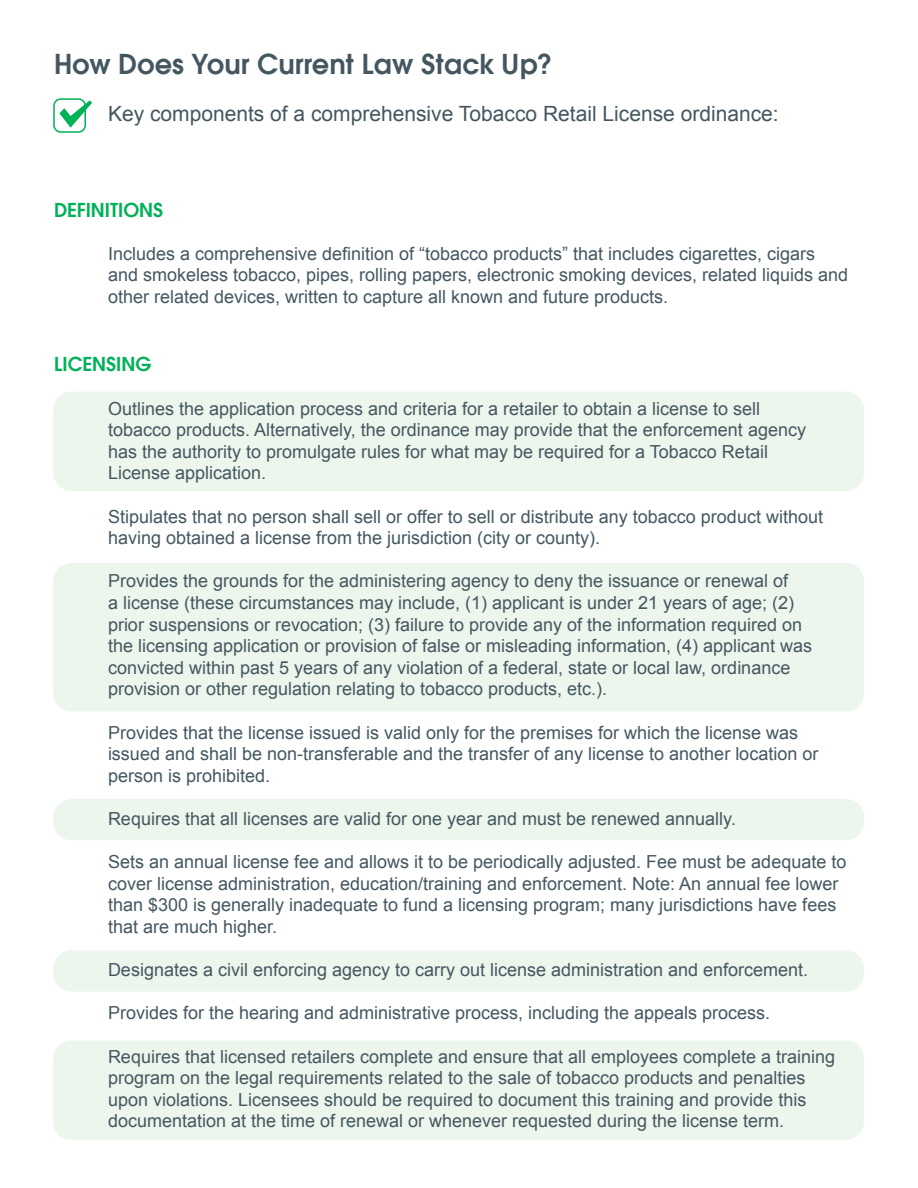
<style>
.page{position:relative;width:918px;height:1188px;background:#fff}
.page>*{position:absolute;margin:0;border:0;box-sizing:border-box;transform-origin:0 0}
.t1{font:600 30px "Avant Garde ITC";color:#445761}
.t2{font:21px "Arial";color:#445761}
.t3{font:600 21px "Avant Garde ITC";color:#00b158}
.t4{font:18px/21.6px "Arial";color:#445761}
</style>
<div class="page">
<div style="left:53px;top:1041px;width:811px;height:99px;background:#edf6ec;border-radius:18px"></div>
<div style="left:53px;top:392px;width:811px;height:99px;background:#edf6ec;border-radius:18px"></div>
<div style="left:53px;top:563px;width:811px;height:149px;background:#edf6ec;border-radius:18px"></div>
<div style="left:53px;top:799px;width:811px;height:41px;background:#edf6ec;border-radius:18px"></div>
<div style="left:53px;top:951px;width:811px;height:41px;background:#edf6ec;border-radius:18px"></div>
<svg style="left:59px;top:100px;width:33px;height:28px"></svg>
<div style="left:53px;top:98px;width:33px;height:35px;border:2px solid #00b158;border-radius:7px"></div>
<h1 class="t1" style="left:54px;top:46px;width:499px">How Does Your Current Law Stack Up?</h1>
<p class="t2" style="left:108px;top:100px;width:672px">Key components of a comprehensive Tobacco Retail License ordinance:</p>
<p class="t3" style="left:54px;top:197px;width:111px">DEFINITIONS</p>
<p class="t4" style="left:108px;top:243px;width:742px">Includes a comprehensive definition of “tobacco products” that includes cigarettes, cigars and smokeless tobacco, pipes, rolling papers, electronic smoking devices, related liquids and other related devices, written to capture all known and future products.</p>
<p class="t3" style="left:54px;top:352px;width:99px">LICENSING</p>
<p class="t4" style="left:108px;top:398px;width:700px">Outlines the application process and criteria for a retailer to obtain a license to sell tobacco products. Alternatively, the ordinance may provide that the enforcement agency has the authority to promulgate rules for what may be required for a Tobacco Retail License application.</p>
<p class="t4" style="left:108px;top:506px;width:717px">Stipulates that no person shall sell or offer to sell or distribute any tobacco product without having obtained a license from the jurisdiction (city or county).</p>
<p class="t4" style="left:108px;top:571px;width:706px">Provides the grounds for the administering agency to deny the issuance or renewal of<br>a license (these circumstances may include, (1) applicant is under 21 years of age; (2) prior suspensions or revocation; (3) failure to provide any of the information required on the licensing application or provision of false or misleading information, (4) applicant was convicted within past 5 years of any violation of a federal, state or local law, ordinance provision or other regulation relating to tobacco products, etc.).</p>
<p class="t4" style="left:108px;top:722px;width:712px">Provides that the license issued is valid only for the premises for which the license was issued and shall be non-transferable and the transfer of any license to another location or person is prohibited.</p>
<p class="t4" style="left:108px;top:808px;width:630px">Requires that all licenses are valid for one year and must be renewed annually.</p>
<p class="t4" style="left:108px;top:851px;width:740px">Sets an annual license fee and allows it to be periodically adjusted. Fee must be adequate to cover license administration, education/training and enforcement. Note: An annual fee lower than $300 is generally inadequate to fund a licensing program; many jurisdictions have fees that are much higher.</p>
<p class="t4" style="left:108px;top:959px;width:702px">Designates a civil enforcing agency to carry out license administration and enforcement.</p>
<p class="t4" style="left:108px;top:1003px;width:664px">Provides for the hearing and administrative process, including the appeals process.</p>
<p class="t4" style="left:108px;top:1046px;width:729px">Requires that licensed retailers complete and ensure that all employees complete a training program on the legal requirements related to the sale of tobacco products and penalties upon violations. Licensees should be required to document this training and provide this documentation at the time of renewal or whenever requested during the license term.</p>
</div>
